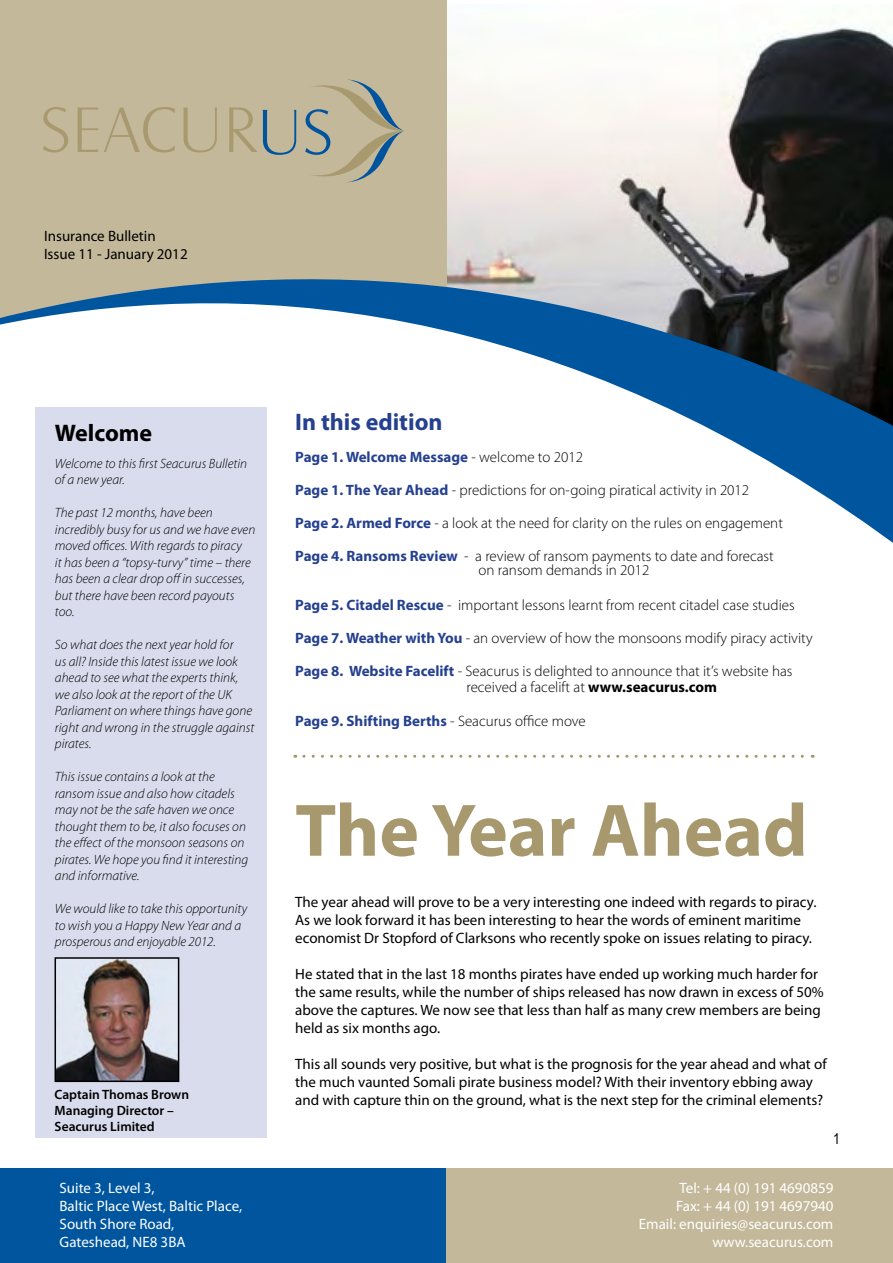
<style>
.page{position:relative;width:893px;height:1263px;background:#fff}
.page>*{position:absolute;margin:0;border:0;box-sizing:border-box;transform-origin:0 0}
.t1{font:700 75px "Myriad Pro";color:#a7986e}
.t2{font:700 24px "Myriad Pro";color:#25408f}
.t3{font:700 24px "Myriad Pro";color:#000}
.t4{font:15px/18px "Myriad Pro";color:#000}
.t5{font:300 15px "Myriad Pro";color:#000}
.t6{font:15px/18px "Myriad Pro";color:#fff}
.t7{font:700 15px "Myriad Pro";color:#25408f}
.t8{font:15px "Arial Narrow";color:#000}
.t9{font:italic 300 13.5px/16.5px "Myriad Pro";color:#000}
.t10{font:600 13.5px/16.2px "Myriad Pro";color:#000}
.s1{font-weight:300;color:#000}
.s2{font-weight:700;color:#25408f}
.s3{font-weight:700}
</style>
<div class="page">
<div style="left:0;top:1169px;width:446px;height:94px;background:#00559f"></div>
<div style="left:446px;top:1169px;width:447px;height:94px;background:#c4b89b"></div>
<svg style="left:0;top:3px;width:893px;height:540px"></svg>
<div style="left:35px;top:407px;width:232px;height:730px;background:#d9dced"></div>
<svg style="left:304px;top:755px;width:509px;height:3px"></svg>
<img style="left:58px;top:960px;width:118px;height:119px">
<div style="left:55px;top:957px;width:124px;height:125px;border:2px solid #000"></div>
<p class="t4" style="left:44px;top:227px;width:145px">Insurance Bulletin<br>Issue 11 - January 2012</p>
<h2 class="t3" style="left:55px;top:417px;width:99px">Welcome</h2>
<p class="t9" style="left:55px;top:455px;width:194px">Welcome to this first Seacurus Bulletin of a new year.</p>
<p class="t9" style="left:55px;top:504px;width:202px">The past 12 months, have been incredibly busy for us and we have even moved offices. With regards to piracy<br>it has been a “topsy-turvy” time – there has been a clear drop off in successes, but there have been record payouts too.</p>
<p class="t9" style="left:55px;top:636px;width:201px">So what does the next year hold for<br>us all? Inside this latest issue we look ahead to see what the experts think, we also look at the report of the UK<br>Parliament on where things have gone right and wrong in the struggle against pirates.</p>
<p class="t9" style="left:55px;top:768px;width:195px">This issue contains a look at the ransom issue and also how citadels may not be the safe haven we once thought them to be, it also focuses on the effect of the monsoon seasons on pirates. We hope you find it interesting and informative.</p>
<p class="t9" style="left:55px;top:900px;width:194px">We would like to take this opportunity to wish you a Happy New Year and a prosperous and enjoyable 2012.</p>
<p class="t10" style="left:55px;top:1085px;width:136px">Captain Thomas Brown<br>Managing Director –<br>Seacurus Limited</p>
<h2 class="t2" style="left:295px;top:406px;width:149px">In this edition</h2>
<p class="t7" style="left:295px;top:447px;width:289px">Page 1. Welcome Message <span class="s1">- welcome to 2012</span></p>
<p class="t5" style="left:295px;top:481px;width:456px"><span class="s2">Page 1. The Year Ahead</span> - predictions for on-going piratical activity in 2012</p>
<p class="t5" style="left:295px;top:514px;width:489px"><span class="s2">Page 2. Armed Force</span> - a look at the need for clarity on the rules on engagement</p>
<p class="t5" style="left:295px;top:547px;width:480px"><span class="s2">Page 4. Ransoms Review</span> - a review of ransom payments to date and forecast</p>
<p class="t5" style="left:295px;top:596px;width:501px"><span class="s2">Page 5. Citadel Rescue</span> - important lessons learnt from recent citadel case studies</p>
<p class="t5" style="left:295px;top:629px;width:519px"><span class="s2">Page 7. Weather with You</span> - an overview of how the monsoons modify piracy activity</p>
<p class="t5" style="left:295px;top:662px;width:499px"><span class="s2">Page 8. Website Facelift</span> - Seacurus is delighted to announce that it’s website has</p>
<p class="t7" style="left:295px;top:711px;width:292px">Page 9. Shifting Berths <span class="s1">- Seacurus office move</span></p>
<p class="t5" style="left:478px;top:561px;width:173px">on ransom demands in 2012</p>
<p class="t5" style="left:466px;top:677px;width:252px">received a facelift at <span class="s3">www.seacurus.com</span></p>
<h1 class="t1" style="left:295px;top:781px;width:514px">The Year Ahead</h1>
<p class="t4" style="left:295px;top:893px;width:523px">The year ahead will prove to be a very interesting one indeed with regards to piracy.<br>As we look forward it has been interesting to hear the words of eminent maritime economist Dr Stopford of Clarksons who recently spoke on issues relating to piracy.</p>
<p class="t4" style="left:295px;top:965px;width:530px">He stated that in the last 18 months pirates have ended up working much harder for the same results, while the number of ships released has now drawn in excess of 50% above the captures. We now see that less than half as many crew members are being held as six months ago.</p>
<p class="t4" style="left:295px;top:1055px;width:533px">This all sounds very positive, but what is the prognosis for the year ahead and what of the much vaunted Somali pirate business model? With their inventory ebbing away and with capture thin on the ground, what is the next step for the criminal elements?</p>
<p class="t8" style="left:833px;top:1127px;width:8px">1</p>
<p class="t6" style="left:60px;top:1179px;width:184px">Suite 3, Level 3,<br>Baltic Place West, Baltic Place,<br>South Shore Road,<br>Gateshead, NE8 3BA</p>
<p class="t6" style="left:639px;top:1179px;width:196px;text-align:right">Tel: + 44 (0) 191 4690859<br>Fax: + 44 (0) 191 4697940<br>Email: enquiries@seacurus.com www.seacurus.com</p>
</div>
